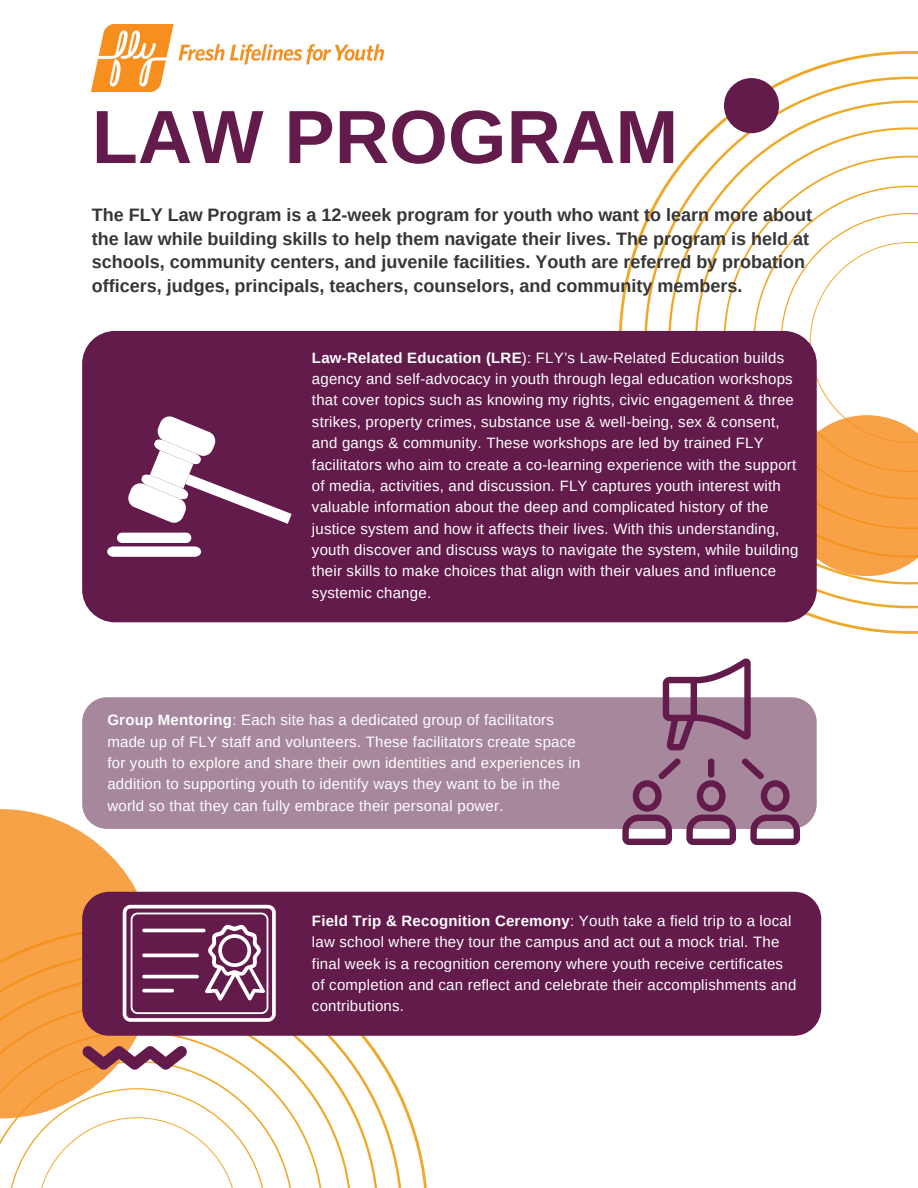
<style>
.page{position:relative;width:918px;height:1188px;background:#fff}
.page>*{position:absolute;margin:0;border:0;box-sizing:border-box;transform-origin:0 0}
.t1{font:700 75.45px "Arimo";color:#621b4b}
.t2{font:700 18px/23.7px "Arimo";color:#363636}
.t3{font:15px/21.3px "Arimo";letter-spacing:.015em;color:#fff}
.s1{font-weight:700}
</style>
<div class="page">
<svg style="left:619px;top:51px;width:299px;height:583px"></svg>
<svg style="left:644px;top:77px;width:274px;height:531px"></svg>
<svg style="left:781px;top:213px;width:137px;height:363px"></svg>
<div style="left:724px;top:78px;width:55px;height:55px;background:#621b4b;border-radius:50%"></div>
<div style="left:82px;top:331px;width:735px;height:291px;background:#621b4b;border-radius:33px"></div>
<svg style="left:128px;top:416px;width:164px;height:108px"></svg>
<div style="left:117px;top:533px;width:74px;height:10px;background:#fff;border-radius:5px"></div>
<svg style="left:107px;top:546px;width:94px;height:11px"></svg>
<div style="left:82px;top:697px;width:735px;height:132px;background:#a6879c;border-radius:25px"></div>
<svg style="left:663px;top:658px;width:88px;height:92px"></svg>
<svg style="left:622px;top:758px;width:178px;height:87px"></svg>
<svg style="left:171px;top:1036px;width:232px;height:152px"></svg>
<svg style="left:0;top:809px;width:155px;height:237px;fill:#f8a247"></svg>
<svg style="left:0;top:1046px;width:294px;height:142px"></svg>
<div style="left:82px;top:892px;width:739px;height:144px;background:#621b4b;border-radius:27px"></div>
<svg style="left:123px;top:905px;width:153px;height:117px"></svg>
<hr style="left:142px;top:929px;width:64px;height:3px;background:#fff;border-radius:2px">
<hr style="left:142px;top:975px;width:57px;height:3px;background:#fff;border-radius:2px">
<hr style="left:142px;top:954px;width:57px;height:3px;background:#fff;border-radius:2px">
<hr style="left:142px;top:989px;width:32px;height:3px;background:#fff;border-radius:2px">
<img style="left:92px;top:24px;width:291px;height:68px">
<h1 class="t1" style="left:92px;top:95px;width:588px">LAW PROGRAM</h1>
<p class="t2" style="left:92px;top:203px;width:722px">The FLY Law Program is a 12-week program for youth who want to learn more about the law while building skills to help them navigate their lives. The program is held at schools, community centers, and juvenile facilities. Youth are referred by probation officers, judges, principals, teachers, counselors, and community members.</p>
<p class="t3" style="left:312px;top:347px;width:488px"><span class="s1">Law-Related Education (LRE</span>): FLY’s Law-Related Education builds agency and self-advocacy in youth through legal education workshops that cover topics such as knowing my rights, civic engagement &amp; three strikes, property crimes, substance use &amp; well-being, sex &amp; consent, and gangs &amp; community. These workshops are led by trained FLY facilitators who aim to create a co-learning experience with the support of media, activities, and discussion. FLY captures youth interest with valuable information about the deep and complicated history of the justice system and how it affects their lives. With this understanding, youth discover and discuss ways to navigate the system, while building their skills to make choices that align with their values and influence systemic change.</p>
<p class="t3" style="left:107px;top:709px;width:475px"><span class="s1">Group Mentoring</span>: Each site has a dedicated group of facilitators made up of FLY staff and volunteers. These facilitators create space for youth to explore and share their own identities and experiences in addition to supporting youth to identify ways they want to be in the world so that they can fully embrace their personal power.</p>
<p class="t3" style="left:312px;top:910px;width:486px"><span class="s1">Field Trip &amp; Recognition Ceremony</span>: Youth take a field trip to a local law school where they tour the campus and act out a mock trial. The final week is a recognition ceremony where youth receive certificates of completion and can reflect and celebrate their accomplishments and contributions.</p>
</div>
